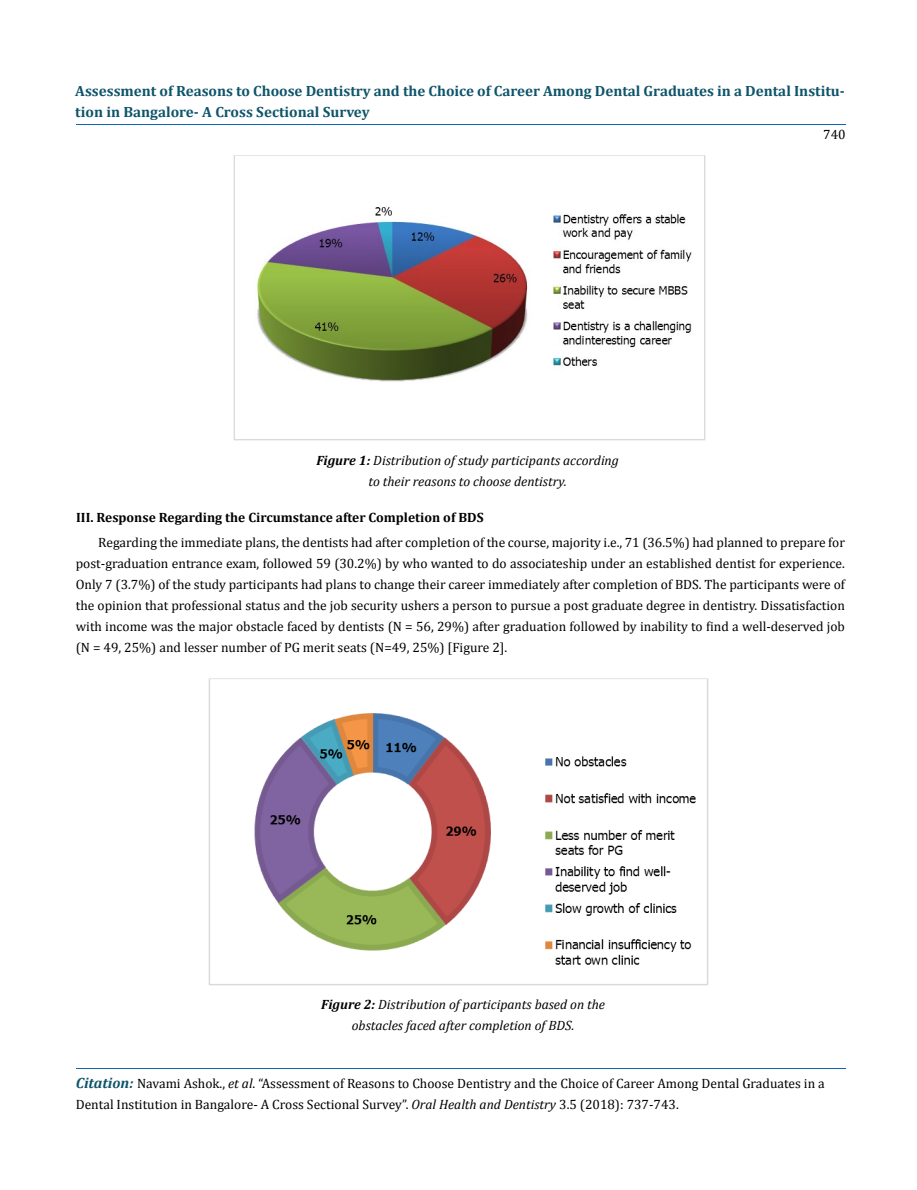
<style>
.page{position:relative;width:917px;height:1190px;background:#fff}
.page>*{position:absolute;margin:0;border:0;box-sizing:border-box;transform-origin:0 0}
.t1{font:700 14.85px/21px "Cambria";color:#0e546a}
.t2{font:13.5px/21px "Cambria";color:#000}
.t3{font:italic 13.5px/21px "Cambria";color:#000;text-align:center}
.t4{font:700 13.5px "Cambria";color:#000}
.s1{font-weight:700}
.s2{font-weight:700;font-style:italic;font-size:14.85px;color:#0e546a}
.s3{font-style:italic}
</style>
<div class="page">
<hr style="left:76px;top:124px;width:769px;height:1px;background:#0d66b1">
<hr style="left:76px;top:1068px;width:769px;height:1px;background:#0d66b1">
<img style="left:233px;top:155px;width:472px;height:285px">
<img style="left:208px;top:678px;width:501px;height:307px">
<p class="t1" style="left:75px;top:80px;width:771px">Assessment of Reasons to Choose Dentistry and the Choice of Career Among Dental Graduates in a Dental Institu&shy;tion in Bangalore- A Cross Sectional Survey</p>
<p class="t2" style="left:823px;top:124px;width:24px">740</p>
<p class="t3" style="left:316px;top:449px;width:304px"><span class="s1">Figure 1:</span> Distribution of study participants according to their reasons to choose dentistry.</p>
<p class="t4" style="left:76px;top:509px;width:409px">III. Response Regarding the Circumstance after Completion of BDS</p>
<p class="t2" style="left:76px;top:532px;width:770px;text-align:justify;text-indent:23px">Regarding the immediate plans, the dentists had after completion of the course, majority i.e., 71 (36.5%) had planned to prepare for post-graduation entrance exam, followed 59 (30.2%) by who wanted to do associateship under an established dentist for experience.<br>Only 7 (3.7%) of the study participants had plans to change their career immediately after completion of BDS. The participants were of the opinion that professional status and the job security ushers a person to pursue a post graduate degree in dentistry. Dissatisfaction with income was the major obstacle faced by dentists (N = 56, 29%) after graduation followed by inability to find a well-deserved job (N = 49, 25%) and lesser number of PG merit seats (N=49, 25%) [Figure 2].</p>
<p class="t3" style="left:321px;top:993px;width:285px"><span class="s1">Figure 2:</span> Distribution of participants based on the obstacles faced after completion of BDS.</p>
<p class="t2" style="left:76px;top:1072px;width:750px"><span class="s2">Citation:</span> Navami Ashok., <span class="s3">et al</span>. “Assessment of Reasons to Choose Dentistry and the Choice of Career Among Dental Graduates in a<br>Dental Institution in Bangalore- A Cross Sectional Survey”. <span class="s3">Oral Health and Dentistry</span> 3.5 (2018): 737-743.</p>
</div>
